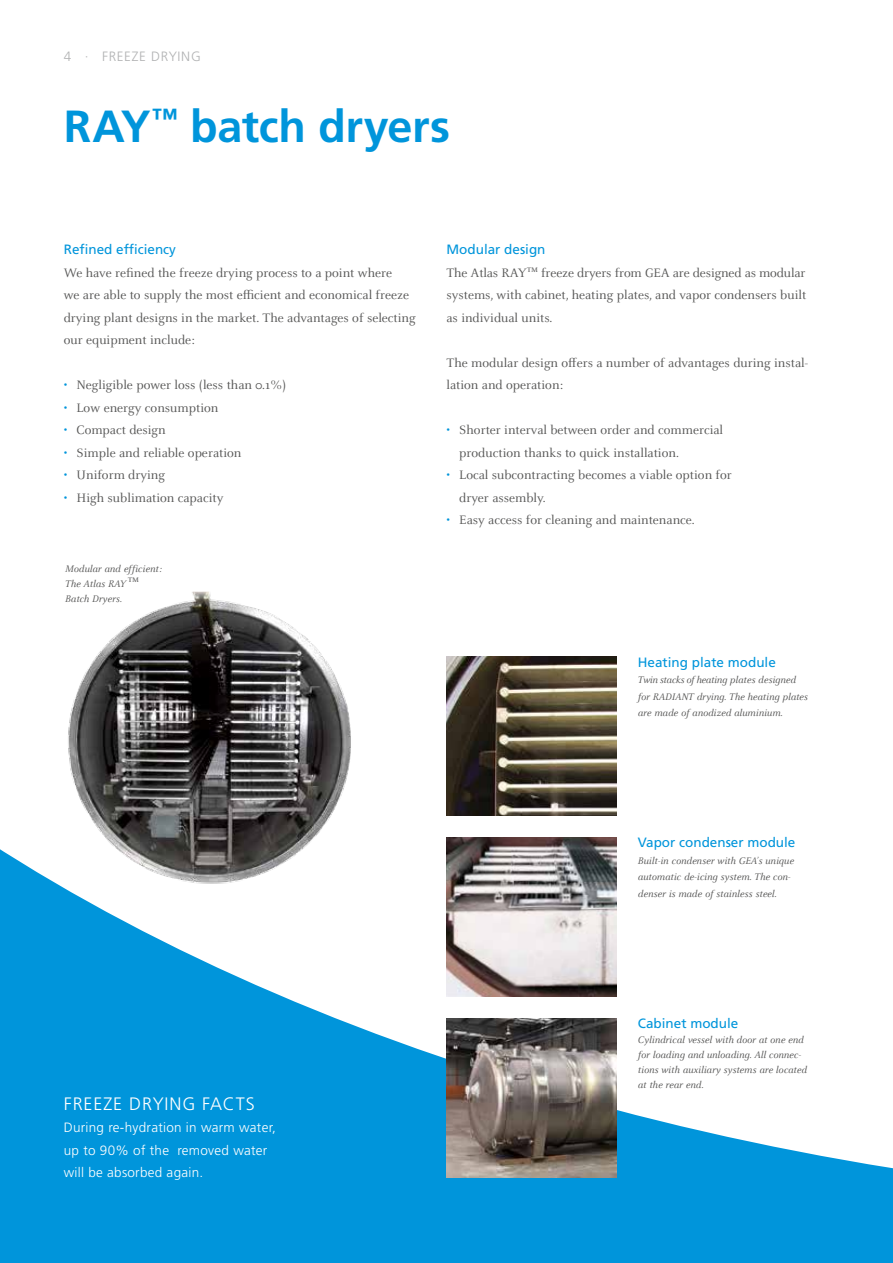
<style>
.page{position:relative;width:893px;height:1263px;background:#fff}
.page>*{position:absolute;margin:0;border:0;box-sizing:border-box;transform-origin:0 0}
.t1{font:700 45px "Frutiger LT Pro";letter-spacing:-.01em;color:#0095db}
.t2{font:300 18px "Frutiger LT Pro";letter-spacing:.05em;color:#fff}
.t3{font:13.5px/22.5px "Celeste OT";color:#565655}
.t4{font:13.5px "Frutiger LT Pro";color:#0095db}
.t5{font:300 13.5px/22.5px "Frutiger LT Pro";letter-spacing:.02em;color:#fff}
.t6{font:300 13.5px "Frutiger LT Pro";letter-spacing:.05em;color:#b1b2b3}
.t7{font:italic 10.5px/15px "Celeste OT";color:#565655}
.s1{color:#0095db}
.s2{font-size:12px}
</style>
<div class="page">
<svg style="left:0;top:849px;width:893px;height:414px;fill:#0095db"></svg>
<img style="left:36px;top:591px;width:353px;height:301px">
<img style="left:446px;top:1018px;width:171px;height:159px">
<img style="left:446px;top:837px;width:171px;height:160px">
<img style="left:446px;top:656px;width:171px;height:160px">
<p class="t6" style="left:64px;top:49px;width:138px">4 · FREEZE DRYING</p>
<h1 class="t1" style="left:64px;top:99px;width:388px">RAY<sup>™</sup> batch dryers</h1>
<p class="t4" style="left:64px;top:241px;width:114px">Refined efficiency</p>
<p class="t3" style="left:64px;top:261px;width:353px">We have refined the freeze drying process to a point where<br>we are able to supply the most efficient and economical freeze drying plant designs in the market. The advantages of selecting our equipment include:</p>
<p class="t3" style="left:64px;top:374px;width:224px"><span class="s1">•</span> Negligible power loss (less than 0.1%)</p>
<p class="t3" style="left:64px;top:396px;width:156px"><span class="s1">•</span> Low energy consumption</p>
<p class="t3" style="left:64px;top:419px;width:104px"><span class="s1">•</span> Compact design</p>
<p class="t3" style="left:64px;top:441px;width:179px"><span class="s1">•</span> Simple and reliable operation</p>
<p class="t3" style="left:64px;top:464px;width:103px"><span class="s1">•</span> Uniform drying</p>
<p class="t3" style="left:64px;top:486px;width:161px"><span class="s1">•</span> High sublimation capacity</p>
<p class="t7" style="left:65px;top:561px;width:98px">Modular and efficient:<br>The Atlas RAY <span class="s2">™<br></span>Batch Dryers.</p>
<p class="t4" style="left:446px;top:241px;width:101px">Modular design</p>
<p class="t3" style="left:446px;top:261px;width:361px;text-align:justify">The Atlas RAY<span class="s2">™</span> freeze dryers from GEA are designed as modular systems, with cabinet, heating plates, and vapor condensers built as individual units.</p>
<p class="t3" style="left:446px;top:351px;width:363px">The modular design offers a number of advantages during instal&shy;lation and operation:</p>
<p class="t3" style="left:459px;top:419px;width:265px;text-indent:-13px"><span class="s1">•</span> Shorter interval between order and commercial production thanks to quick installation.</p>
<p class="t3" style="left:459px;top:464px;width:274px;text-indent:-13px"><span class="s1">•</span> Local subcontracting becomes a viable option for dryer assembly.</p>
<p class="t3" style="left:446px;top:509px;width:250px"><span class="s1">•</span> Easy access for cleaning and maintenance.</p>
<p class="t4" style="left:638px;top:654px;width:140px">Heating plate module</p>
<p class="t7" style="left:638px;top:672px;width:172px;line-height:16.5px">Twin stacks of heating plates designed for RADIANT drying. The heating plates are made of anodized aluminium.</p>
<h2 class="t2" style="left:64px;top:1093px;width:192px">FREEZE DRYING FACTS</h2>
<p class="t5" style="left:64px;top:1117px;width:214px">During re-hydration in warm water, up to 90% of the removed water will be absorbed again.</p>
<p class="t4" style="left:638px;top:835px;width:159px">Vapor condenser module</p>
<p class="t7" style="left:638px;top:852px;width:158px;line-height:16.5px">Built-in condenser with GEA’s unique automatic de-icing system. The con&shy;denser is made of stainless steel.</p>
<p class="t4" style="left:638px;top:1015px;width:102px">Cabinet module</p>
<p class="t7" style="left:638px;top:1032px;width:171px">Cylindrical vessel with door at one end for loading and unloading. All connec&shy;tions with auxiliary systems are located at the rear end.</p>
</div>
